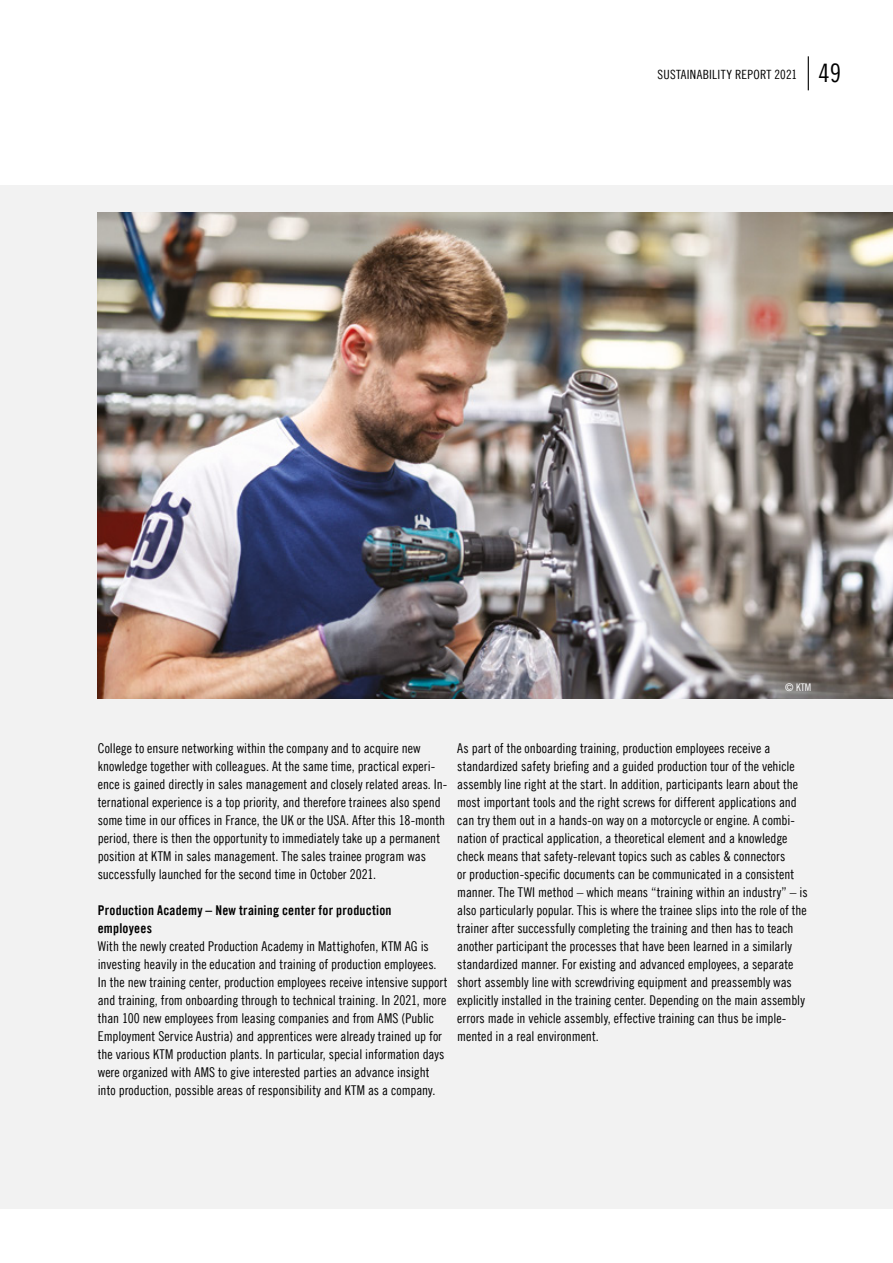
<style>
.page{position:relative;width:893px;height:1263px;background:#fff}
.page>*{position:absolute;margin:0;border:0;box-sizing:border-box;transform-origin:0 0}
.t1{font:25.5px "Trade Gothic LT Com Cn 18";color:#000}
.t2{font:13.5px/18px "Trade Gothic LT Com Cn 18";color:#000}
.t3{font:13.5px/18px "Trade Gothic LT Com Bd Cn 20";letter-spacing:.015em;color:#000}
.t4{font:12.75px "Trade Gothic LT Com Cn 18";letter-spacing:.02em;color:#000}
.t5{font:10.5px "Trade Gothic LT Com Cn 18";color:#fff}
</style>
<div class="page">
<hr style="left:808px;top:56px;width:1px;height:34px;background:#000">
<div style="left:0;top:185px;width:893px;height:1023px;background:#f2f2f2"></div>
<img style="left:98px;top:213px;width:795px;height:486px">
<p class="t4" style="left:658px;top:67px;width:141px">SUSTAINABILITY REPORT 2021</p>
<h1 class="t1" style="left:819px;top:57px;width:24px">49</h1>
<p class="t5" style="left:785px;top:681px;width:27px">© KTM</p>
<p class="t2" style="left:98px;top:739px;width:351px">College to ensure networking within the company and to acquire new knowledge together with colleagues. At the same time, practical experi&shy;ence is gained directly in sales management and closely related areas. In&shy;ternational experience is a top priority, and therefore trainees also spend some time in our offices in France, the UK or the USA. After this 18-month period, there is then the opportunity to immediately take up a permanent position at KTM in sales management. The sales trainee program was successfully launched for the second time in October 2021.</p>
<p class="t3" style="left:98px;top:901px;width:295px">Production Academy – New training center for production employees</p>
<p class="t2" style="left:98px;top:937px;width:351px">With the newly created Production Academy in Mattighofen, KTM AG is investing heavily in the education and training of production employees.<br>In the new training center, production employees receive intensive support and training, from onboarding through to technical training. In 2021, more than 100 new employees from leasing companies and from AMS (Public Employment Service Austria) and apprentices were already trained up for the various KTM production plants. In particular, special information days were organized with AMS to give interested parties an advance insight into production, possible areas of responsibility and KTM as a company.</p>
<p class="t2" style="left:457px;top:739px;width:352px">As part of the onboarding training, production employees receive a standardized safety briefing and a guided production tour of the vehicle assembly line right at the start. In addition, participants learn about the most important tools and the right screws for different applications and can try them out in a hands-on way on a motorcycle or engine. A combi&shy;nation of practical application, a theoretical element and a knowledge check means that safety-relevant topics such as cables &amp; connectors<br>or production-specific documents can be communicated in a consistent manner. The TWI method – which means “training within an industry” – is also particularly popular. This is where the trainee slips into the role of the trainer after successfully completing the training and then has to teach another participant the processes that have been learned in a similarly standardized manner. For existing and advanced employees, a separate short assembly line with screwdriving equipment and preassembly was explicitly installed in the training center. Depending on the main assembly errors made in vehicle assembly, effective training can thus be imple&shy;mented in a real environment.</p>
</div>
